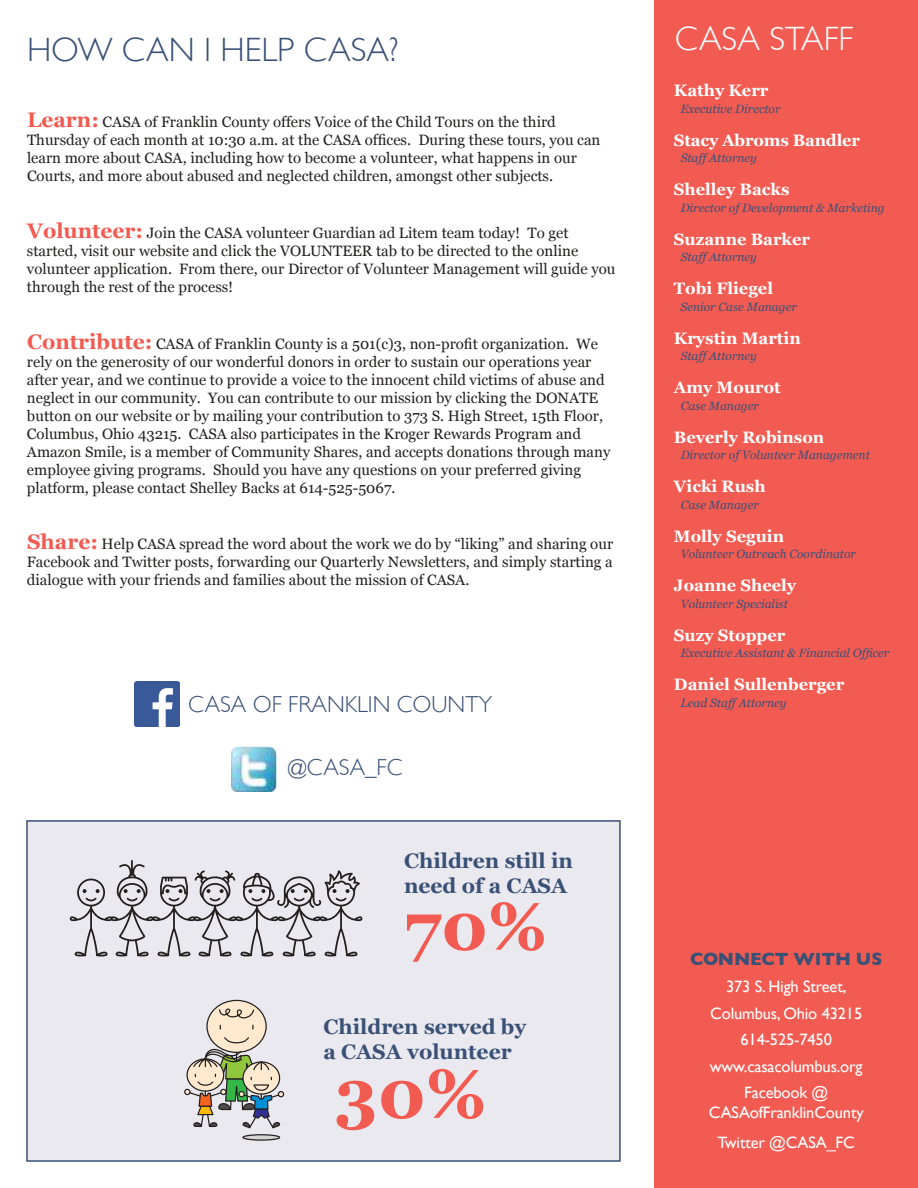
<style>
.page{position:relative;width:918px;height:1188px;background:#fff}
.page>*{position:absolute;margin:0;border:0;box-sizing:border-box;transform-origin:0 0}
.t1{font:700 68.7px "Georgia";color:#f25b51}
.t2{font:700 66.9px "Georgia";color:#f25b51}
.t3{font:300 33.75px "Gill Sans";color:#3a5177}
.t4{font:300 33.75px "Gill Sans";color:#fff}
.t5{font:300 23.1px "Gill Sans";color:#3a5177}
.t6{font:700 21px/25.2px "Georgia";color:#3a5177}
.t7{font:700 18px "Gill Sans";letter-spacing:-.01em;color:#3a5177}
.t8{font:700 16.5px "Georgia";color:#fff}
.t9{font:16.5px/26.5px "Gill Sans";letter-spacing:-.01em;color:#fff;text-align:center}
.t10{font:15px/18px "Georgia";color:#241f1f}
.t11{font:italic 12px "Georgia";color:#3a5177}
.s1{font-weight:700;font-size:21px;color:#f25b51}
</style>
<div class="page">
<div style="left:654px;top:0;width:264px;height:1188px;background:#f25b51"></div>
<img style="left:231px;top:747px;width:45px;height:45px">
<img style="left:135px;top:682px;width:45px;height:45px">
<div style="left:26px;top:820px;width:595px;height:342px;background:#eae9ef;border:2px solid #3a5177"></div>
<svg style="left:70px;top:860px;width:292px;height:96px"></svg>
<div style="left:207px;top:1000px;width:59px;height:52px;background:#ffead0;border-radius:50%"></div>
<div style="left:206px;top:1000px;width:61px;height:53px;border:1px solid #241f1f;border-radius:50%"></div>
<svg style="left:219px;top:1008px;width:36px;height:21px"></svg>
<svg style="left:243px;top:1135px;width:37px;height:5px"></svg>
<div style="left:242px;top:1134px;width:38px;height:7px;border:1px solid #241f1f;border-radius:50%"></div>
<div style="left:184px;top:1089px;width:7px;height:6px;border:1px solid #241f1f;border-radius:50%"></div>
<svg style="left:185px;top:1036px;width:99px;height:93px"></svg>
<h3 class="t3" style="left:27px;top:30px;width:373px">HOW CAN I HELP CASA?</h3>
<h3 class="t4" style="left:675px;top:20px;width:180px">CASA STAFF</h3>
<p class="t8" style="left:674px;top:80px;width:96px">Kathy Kerr</p>
<p class="t11" style="left:681px;top:101px;width:101px">Executive Director</p>
<p class="t8" style="left:674px;top:130px;width:188px">Stacy Abroms Bandler</p>
<p class="t11" style="left:681px;top:150px;width:78px">Staff Attorney</p>
<p class="t8" style="left:674px;top:179px;width:117px">Shelley Backs</p>
<p class="t11" style="left:681px;top:200px;width:206px">Director of Development &amp; Marketing</p>
<p class="t8" style="left:674px;top:229px;width:138px">Suzanne Barker</p>
<p class="t11" style="left:681px;top:249px;width:78px">Staff Attorney</p>
<p class="t8" style="left:674px;top:278px;width:101px">Tobi Fliegel</p>
<p class="t11" style="left:681px;top:299px;width:118px">Senior Case Manager</p>
<p class="t8" style="left:674px;top:328px;width:128px">Krystin Martin</p>
<p class="t11" style="left:681px;top:348px;width:78px">Staff Attorney</p>
<p class="t8" style="left:674px;top:377px;width:108px">Amy Mourot</p>
<p class="t11" style="left:681px;top:398px;width:80px">Case Manager</p>
<p class="t8" style="left:674px;top:427px;width:152px">Beverly Robinson</p>
<p class="t11" style="left:681px;top:447px;width:191px">Director of Volunteer Management</p>
<p class="t8" style="left:674px;top:476px;width:93px">Vicki Rush</p>
<p class="t11" style="left:681px;top:497px;width:80px">Case Manager</p>
<p class="t8" style="left:674px;top:526px;width:112px">Molly Seguin</p>
<p class="t11" style="left:681px;top:546px;width:177px">Volunteer Outreach Coordinator</p>
<p class="t8" style="left:674px;top:575px;width:124px">Joanne Sheely</p>
<p class="t11" style="left:681px;top:596px;width:109px">Volunteer Specialist</p>
<p class="t8" style="left:674px;top:625px;width:113px">Suzy Stopper</p>
<p class="t11" style="left:681px;top:645px;width:210px">Executive Assistant &amp; Financial Officer</p>
<p class="t8" style="left:674px;top:674px;width:172px">Daniel Sullenberger</p>
<p class="t11" style="left:681px;top:695px;width:107px">Lead Staff Attorney</p>
<p class="t10" style="left:27px;top:113px;width:575px"><span class="s1">Learn:</span> CASA of Franklin County offers Voice of the Child Tours on the third Thursday of each month at 10:30 a.m. at the CASA offices. During these tours, you can learn more about CASA, including how to become a volunteer, what happens in our Courts, and more about abused and neglected children, amongst other subjects.</p>
<p class="t10" style="left:27px;top:224px;width:590px"><span class="s1">Volunteer:</span> Join the CASA volunteer Guardian ad Litem team today! To get started, visit our website and click the VOLUNTEER tab to be directed to the online volunteer application. From there, our Director of Volunteer Management will guide you through the rest of the process!</p>
<p class="t10" style="left:27px;top:335px;width:585px"><span class="s1">Contribute:</span> CASA of Franklin County is a 501(c)3, non-profit organization. We rely on the generosity of our wonderful donors in order to sustain our operations year after year, and we continue to provide a voice to the innocent child victims of abuse and neglect in our community. You can contribute to our mission by clicking the DONATE button on our website or by mailing your contribution to 373 S. High Street, 15th Floor, Columbus, Ohio 43215. CASA also participates in the Kroger Rewards Program and Amazon Smile, is a member of Community Shares, and accepts donations through many employee giving programs. Should you have any questions on your preferred giving platform, please contact Shelley Backs at 614-525-5067.</p>
<p class="t10" style="left:27px;top:536px;width:588px;text-align:justify"><span class="s1">Share:</span> Help CASA spread the word about the work we do by “liking” and sharing our Facebook and Twitter posts, forwarding our Quarterly Newsletters, and simply starting a dialogue with your friends and families about the mission of CASA.</p>
<h3 class="t5" style="left:188px;top:691px;width:306px">CASA OF FRANKLIN COUNTY</h3>
<h3 class="t5" style="left:288px;top:754px;width:116px">@CASA_FC</h3>
<h3 class="t6" style="left:404px;top:848px;width:170px">Children still in need of a CASA</h3>
<h2 class="t2" style="left:404px;top:884px;width:144px">70%</h2>
<h3 class="t6" style="left:323px;top:1014px;width:204px">Children served by a CASA volunteer</h3>
<h1 class="t1" style="left:335px;top:1050px;width:153px">30%</h1>
<p class="t7" style="left:690px;top:949px;width:194px">CONNECT WITH US</p>
<p class="t9" style="left:710px;top:973px;width:154px">373 S. High Street,<br>Columbus, Ohio 43215<br>614-525-7450 www.casacolumbus.org<br>Facebook @</p>
<p class="t9" style="left:709px;top:1097px;width:156px;line-height:30.2px">CASAofFranklinCounty<br>Twitter @CASA_FC</p>
</div>
